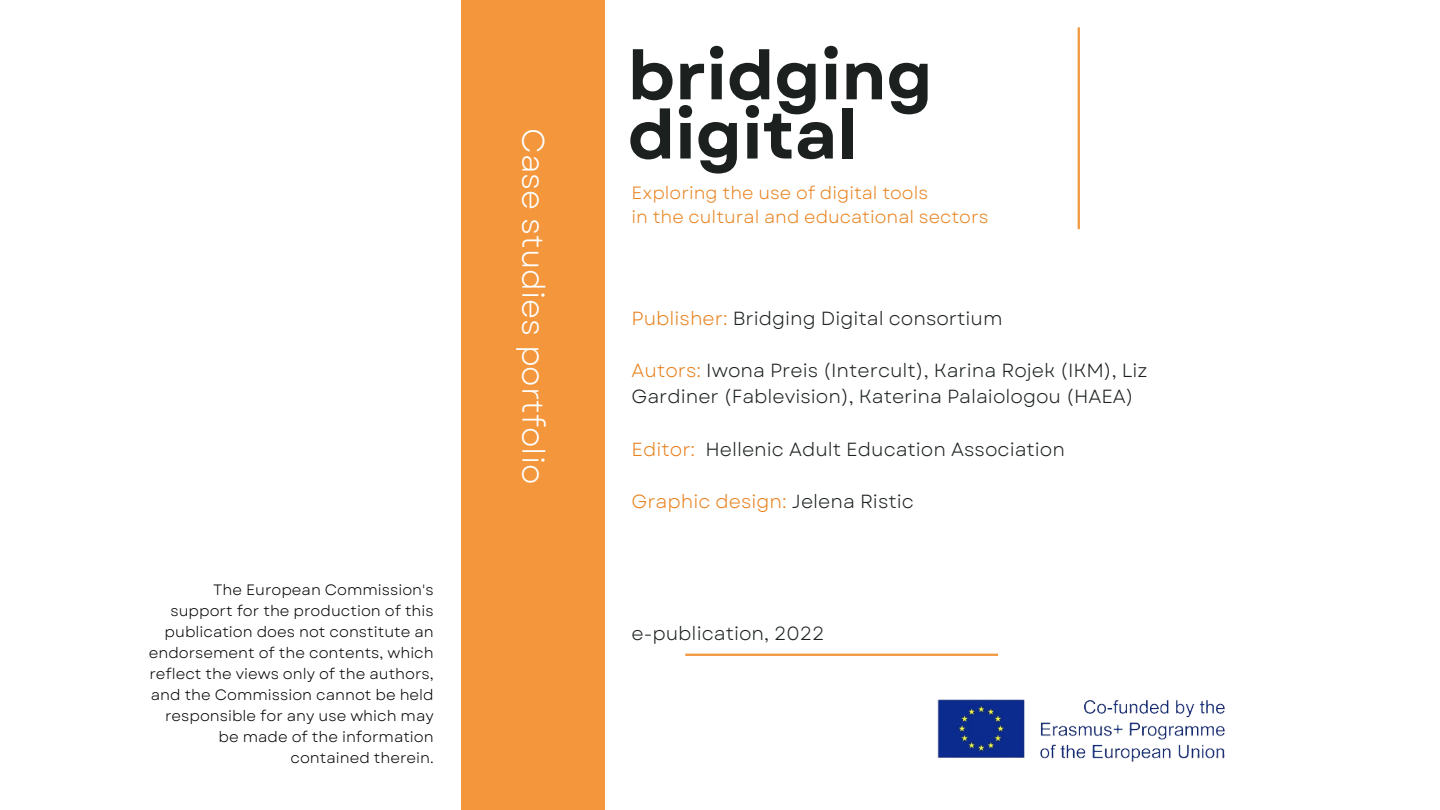
<style>
.page{position:relative;width:1440px;height:810px;background:#fff}
.page>*{position:absolute;margin:0;border:0;box-sizing:border-box;transform-origin:0 0}
.t1{font:700 67.7px "Garet";color:#1c2120}
.t2{font:31px "Garet";color:#fff}
.t3{font:19px/26.2px "Garet";color:#1c2120}
.t4{font:19px "Garet";color:#e8821f}
.t5{font:17.8px "Garet";color:#e8821f}
.t6{font:15px/21px "Garet";color:#000;text-align:right}
.s1{color:#e8821f}
.s2{color:#1c2120}
</style>
<div class="page">
<div style="left:461px;top:0;width:143px;height:810px;background:#f3963c"></div>
<hr style="left:1078px;top:27px;width:2px;height:202px;background:#f3963c">
<hr style="left:685px;top:654px;width:313px;height:2px;background:#f3963c">
<img style="left:937px;top:699px;width:288px;height:63px">
<p class="t6" style="left:149px;top:580px;width:287px">The European Commission's support for the production of this publication does not constitute an endorsement of the contents, which reflect the views only of the authors, and the Commission cannot be held responsible for any use which may be made of the information contained therein.</p>
<p class="t2" style="left:556px;top:128px;width:358px;rotate:90deg">Case studies portfolio</p>
<p class="t1" style="left:628px;top:27px;width:307px">bridging</p>
<p class="t1" style="left:628px;top:86px;width:232px">digital</p>
<p class="t5" style="left:632px;top:180px;width:298px">Exploring the use of digital tools</p>
<p class="t5" style="left:632px;top:204px;width:358px">in the cultural and educational sectors</p>
<p class="t3" style="left:632px;top:305px;width:373px"><span class="s1">Publisher:</span> Bridging Digital consortium</p>
<p class="t3" style="left:632px;top:358px;width:517px"><span class="s1">Autors:</span> Iwona Preis (Intercult), Karina Rojek (IKM), Liz<br>Gardiner (Fablevision), Katerina Palaiologou (HAEA)</p>
<p class="t3" style="left:632px;top:436px;width:435px"><span class="s1">Editor:</span> Hellenic Adult Education Association</p>
<p class="t4" style="left:632px;top:488px;width:284px">Graphic design: <span class="s2">Jelena Ristic</span></p>
<p class="t3" style="left:632px;top:620px;width:194px">e-publication, 2022</p>
</div>
